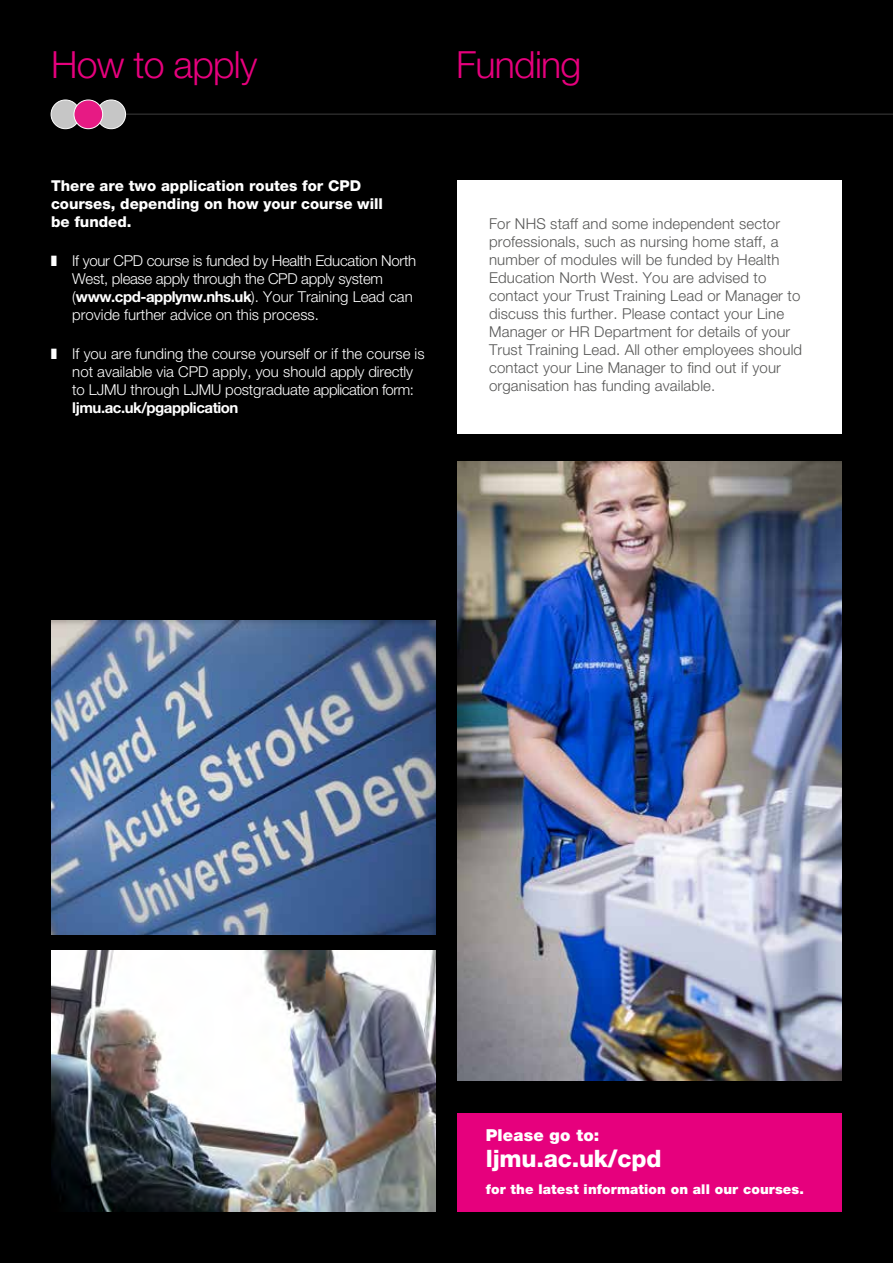
<style>
.page{position:relative;width:893px;height:1263px;background:#000}
.page>*{position:absolute;margin:0;border:0;box-sizing:border-box;transform-origin:0 0}
.t1{font:300 37.5px "Helvetica Neue LT Std";letter-spacing:-.02em;color:#e6007d}
.t2{font:800 24px "Helvetica Neue LT Std";letter-spacing:-.01em;color:#fff}
.t3{font:900 16.5px "Helvetica Neue LT Std";letter-spacing:.01em;color:#fff}
.t4{font:300 15px/18px "Helvetica Neue LT Std";letter-spacing:.01em;color:#575756}
.t5{font:300 15px/18px "Helvetica Neue LT Std";letter-spacing:-.01em;color:#fff}
.t6{font:800 15px/18px "Helvetica Neue LT Std";color:#fff}
.t7{font:700 15px "Helvetica Neue LT Std";letter-spacing:-.03em;color:#fff}
.t8{font:900 13.5px "Helvetica Neue LT Std";letter-spacing:.01em;color:#fff}
.s1{font-weight:700}
</style>
<div class="page">
<div style="left:457px;top:180px;width:385px;height:253px;background:#fff"></div>
<img style="left:457px;top:461px;width:385px;height:620px">
<div style="left:457px;top:1113px;width:385px;height:99px;background:#e6007d"></div>
<img style="left:51px;top:621px;width:385px;height:313px">
<img style="left:51px;top:950px;width:385px;height:262px">
<hr style="left:55px;top:114px;width:838px;height:1px;background:#fff">
<div style="left:97px;top:100px;width:29px;height:29px;background:#c6c6c6;border-radius:50%"></div>
<div style="left:97px;top:100px;width:29px;height:29px;border:1px solid #fff;border-radius:50%"></div>
<div style="left:51px;top:100px;width:29px;height:29px;background:#c6c6c6;border-radius:50%"></div>
<div style="left:51px;top:100px;width:29px;height:29px;border:1px solid #fff;border-radius:50%"></div>
<div style="left:74px;top:100px;width:29px;height:29px;background:#e71a84;border-radius:50%"></div>
<div style="left:74px;top:100px;width:29px;height:29px;border:1px solid #fff;border-radius:50%"></div>
<h1 class="t1" style="left:51px;top:42px;width:208px">How to apply</h1>
<h1 class="t1" style="left:456px;top:42px;width:127px">Funding</h1>
<p class="t6" style="left:51px;top:176px;width:334px">There are two application routes for CPD courses, depending on how your course will be funded.</p>
<p class="t5" style="left:72px;top:251px;width:345px;text-indent:-21px">■ If your CPD course is funded by Health Education North West, please apply through the CPD apply system (<span class="s1">www.cpd-applynw.nhs.uk</span>). Your Training Lead can provide further advice on this process.</p>
<p class="t5" style="left:72px;top:345px;width:354px;text-indent:-21px">■ If you are funding the course yourself or if the course is not available via CPD apply, you should apply directly to LJMU through LJMU postgraduate application form:</p>
<p class="t7" style="left:72px;top:399px;width:168px">ljmu.ac.uk/pgapplication</p>
<p class="t4" style="left:489px;top:214px;width:315px">For NHS staff and some independent sector professionals, such as nursing home staff, a number of modules will be funded by Health Education North West. You are advised to contact your Trust Training Lead or Manager to discuss this further. Please contact your Line Manager or HR Department for details of your Trust Training Lead. All other employees should contact your Line Manager to find out if your organisation has funding available.</p>
<p class="t3" style="left:486px;top:1125px;width:115px">Please go to:</p>
<h2 class="t2" style="left:486px;top:1144px;width:177px">ljmu.ac.uk/cpd</h2>
<p class="t8" style="left:486px;top:1181px;width:320px">for the latest information on all our courses.</p>
</div>
